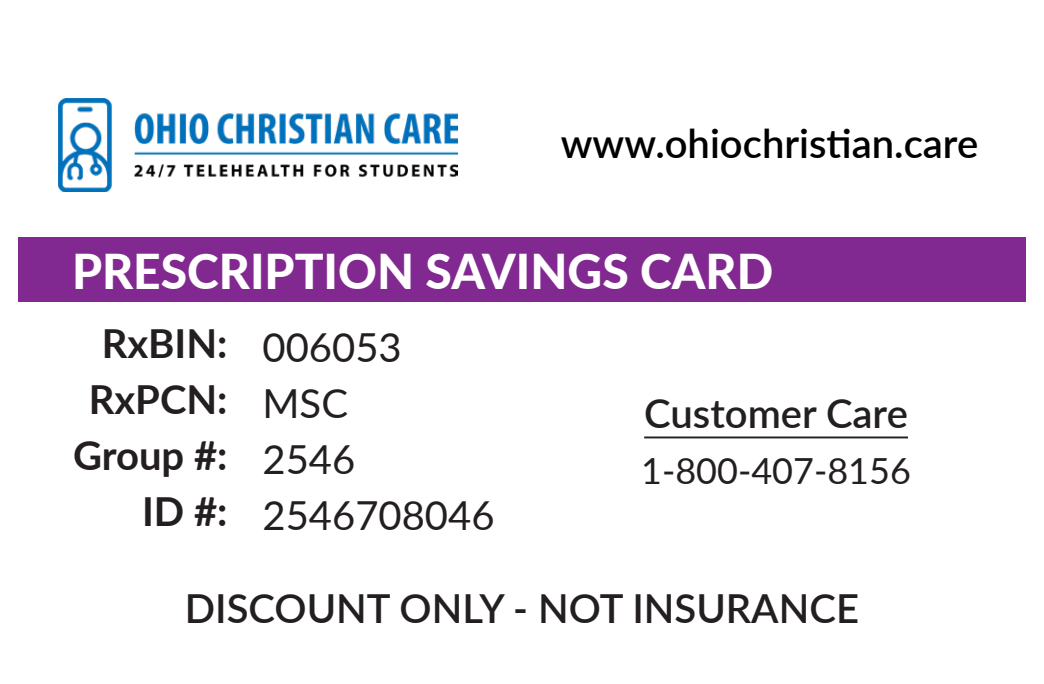
<style>
.page{position:relative;width:1044px;height:684px;background:#fff}
.page>*{position:absolute;margin:0;border:0;box-sizing:border-box;transform-origin:0 0}
.t1{font:800 48px "Lato";color:#fff}
.t2{font:600 40px "Lato";color:#231f20}
.t3{font:40px "Lato";color:#231f20}
.t4{font:700 40px "Lato";color:#231f20}
.t5{font:600 40px "Lato";color:#000}
.t6{font:36px "Lato";color:#231f20}
</style>
<div class="page">
<div style="left:18px;top:237px;width:1008px;height:65px;background:#812990"></div>
<hr style="left:644px;top:437px;width:264px;height:1px;background:#231f20">
<img style="left:58px;top:98px;width:399px;height:94px">
<p class="t5" style="left:561px;top:114px;width:419px">www.ohiochristian.care</p>
<p class="t1" style="left:72px;top:236px;width:703px">PRESCRIPTION SAVINGS CARD</p>
<p class="t4" style="left:102px;top:314px;width:127px">RxBIN:</p>
<p class="t4" style="left:89px;top:370px;width:140px">RxPCN:</p>
<p class="t4" style="left:73px;top:426px;width:156px">Group #:</p>
<p class="t4" style="left:142px;top:482px;width:87px">ID #:</p>
<p class="t3" style="left:263px;top:319px;width:141px">006053</p>
<p class="t3" style="left:263px;top:375px;width:87px">MSC</p>
<p class="t3" style="left:263px;top:431px;width:94px">2546</p>
<p class="t3" style="left:263px;top:487px;width:233px">2546708046</p>
<p class="t2" style="left:644px;top:385px;width:265px">Customer Care</p>
<p class="t6" style="left:641px;top:445px;width:271px">1-800-407-8156</p>
<p class="t2" style="left:185px;top:580px;width:676px">DISCOUNT ONLY - NOT INSURANCE</p>
</div>
